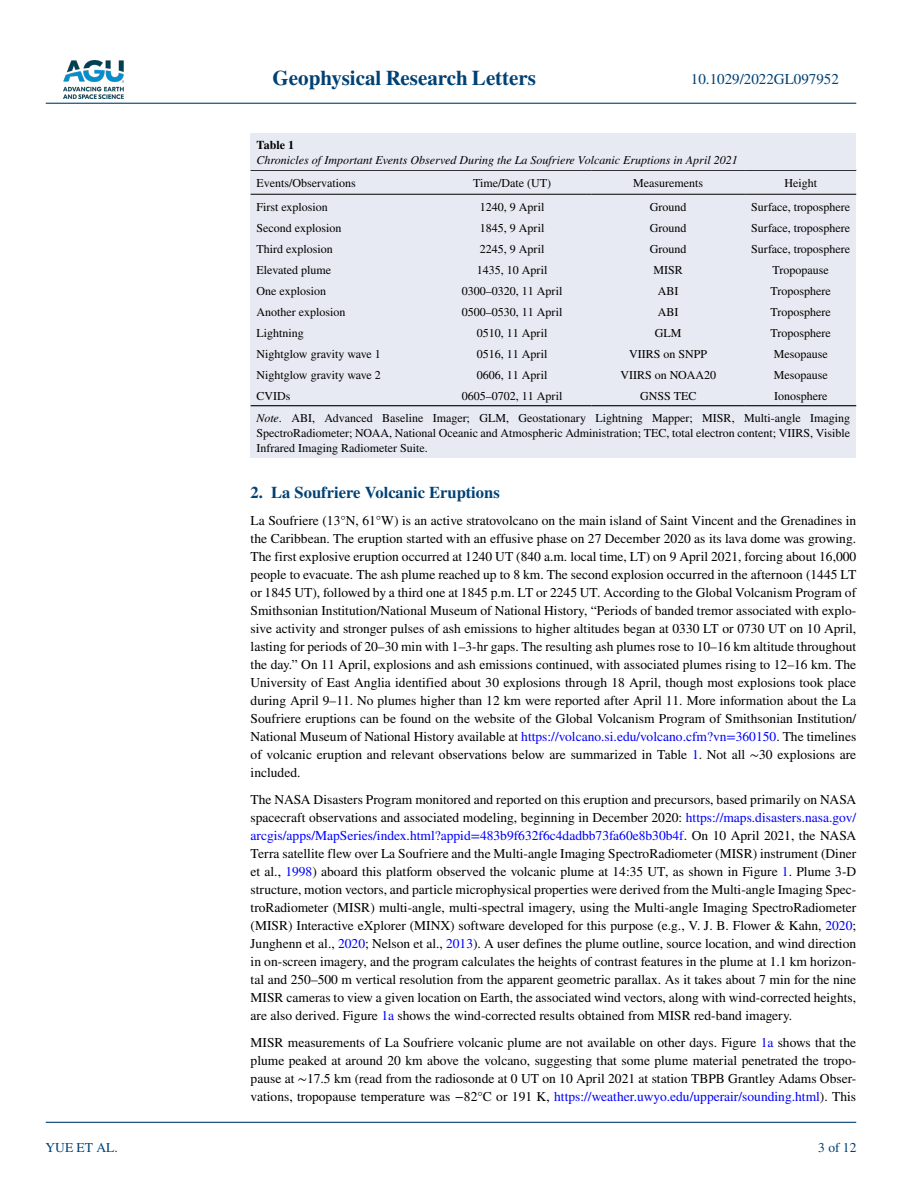
<style>
.page{position:relative;width:902px;height:1183px;background:#fff}
.page>*{position:absolute;margin:0;border:0;box-sizing:border-box;transform-origin:0 0}
.t1{font:700 21px "STIX";color:#004174}
.t2{font:700 16.5px "STIX";color:#004174}
.t3{font:15px "STIX";color:#004174}
.t4{font:13.5px/18px "STIX";color:#000;text-align:justify}
.t5{font:13.5px "STIX";color:#004174}
.t6{font:12px/22.5px "STIX";color:#000}
.t7{font:italic 12px "STIX";color:#000}
.t8{font:700 12px "STIX";color:#000}
.s1{font-style:italic}
.s2{color:#00f}
</style>
<div class="page">
<img style="left:63px;top:60px;width:60px;height:39px">
<hr style="left:46px;top:103px;width:810px;height:1px;background:#004174">
<hr style="left:46px;top:1121px;width:810px;height:1px;background:#004174">
<div style="left:250px;top:170px;width:606px;height:288px;background:#e7eaf2"></div>
<hr style="left:250px;top:170px;width:183px;height:1px;background:#000">
<hr style="left:250px;top:194px;width:183px;height:1px;background:#000">
<hr style="left:433px;top:170px;width:158px;height:1px;background:#000">
<hr style="left:433px;top:194px;width:158px;height:1px;background:#000">
<hr style="left:591px;top:170px;width:154px;height:1px;background:#000">
<hr style="left:591px;top:194px;width:154px;height:1px;background:#000">
<hr style="left:745px;top:170px;width:111px;height:1px;background:#000">
<hr style="left:745px;top:194px;width:111px;height:1px;background:#000">
<hr style="left:250px;top:405px;width:183px;height:1px;background:#000">
<hr style="left:433px;top:405px;width:158px;height:1px;background:#000">
<hr style="left:591px;top:405px;width:154px;height:1px;background:#000">
<hr style="left:745px;top:405px;width:111px;height:1px;background:#000">
<div style="left:250px;top:134px;width:606px;height:36px;background:#e7eaf2"></div>
<p class="t5" style="left:45px;top:1138px;width:74px">YUE ET AL.</p>
<h1 class="t1" style="left:272px;top:66px;width:265px">Geophysical Research Letters</h1>
<p class="t3" style="left:691px;top:69px;width:149px">10.1029/2022GL097952</p>
<p class="t8" style="left:256px;top:137px;width:39px">Table 1</p>
<p class="t7" style="left:256px;top:151px;width:482px">Chronicles of Important Events Observed During the La Soufriere Volcanic Eruptions in April 2021</p>
<p class="t6" style="left:256px;top:172px;width:101px">Events/Observations</p>
<p class="t6" style="left:473px;top:172px;width:80px">Time/Date (UT)</p>
<p class="t6" style="left:633px;top:172px;width:71px">Measurements</p>
<p class="t6" style="left:784px;top:172px;width:34px">Height</p>
<p class="t6" style="left:256px;top:196px;width:73px">First explosion</p>
<p class="t6" style="left:480px;top:196px;width:66px">1240, 9 April</p>
<p class="t6" style="left:650px;top:196px;width:38px">Ground</p>
<p class="t6" style="left:751px;top:196px;width:100px">Surface, troposphere</p>
<p class="t6" style="left:256px;top:217px;width:86px">Second explosion</p>
<p class="t6" style="left:480px;top:217px;width:66px">1845, 9 April</p>
<p class="t6" style="left:650px;top:217px;width:38px">Ground</p>
<p class="t6" style="left:751px;top:217px;width:100px">Surface, troposphere</p>
<p class="t6" style="left:256px;top:238px;width:78px">Third explosion</p>
<p class="t6" style="left:480px;top:238px;width:66px">2245, 9 April</p>
<p class="t6" style="left:650px;top:238px;width:38px">Ground</p>
<p class="t6" style="left:751px;top:238px;width:100px">Surface, troposphere</p>
<p class="t6" style="left:256px;top:259px;width:76px">Elevated plume</p>
<p class="t6" style="left:477px;top:259px;width:72px">1435, 10 April</p>
<p class="t6" style="left:653px;top:259px;width:31px">MISR</p>
<p class="t6" style="left:772px;top:259px;width:58px">Tropopause</p>
<p class="t6" style="left:256px;top:280px;width:71px">One explosion</p>
<p class="t6" style="left:462px;top:280px;width:102px">0300–0320, 11 April</p>
<p class="t6" style="left:657px;top:280px;width:22px">ABI</p>
<p class="t6" style="left:770px;top:280px;width:62px">Troposphere</p>
<p class="t6" style="left:256px;top:301px;width:90px">Another explosion</p>
<p class="t6" style="left:462px;top:301px;width:102px">0500–0530, 11 April</p>
<p class="t6" style="left:657px;top:301px;width:22px">ABI</p>
<p class="t6" style="left:770px;top:301px;width:62px">Troposphere</p>
<p class="t6" style="left:256px;top:322px;width:49px">Lightning</p>
<p class="t6" style="left:477px;top:322px;width:72px">0510, 11 April</p>
<p class="t6" style="left:654px;top:322px;width:28px">GLM</p>
<p class="t6" style="left:770px;top:322px;width:62px">Troposphere</p>
<p class="t6" style="left:256px;top:343px;width:126px">Nightglow gravity wave 1</p>
<p class="t6" style="left:477px;top:343px;width:72px">0516, 11 April</p>
<p class="t6" style="left:629px;top:343px;width:80px">VIIRS on SNPP</p>
<p class="t6" style="left:773px;top:343px;width:55px">Mesopause</p>
<p class="t6" style="left:256px;top:364px;width:126px">Nightglow gravity wave 2</p>
<p class="t6" style="left:477px;top:364px;width:72px">0606, 11 April</p>
<p class="t6" style="left:620px;top:364px;width:97px">VIIRS on NOAA20</p>
<p class="t6" style="left:773px;top:364px;width:55px">Mesopause</p>
<p class="t6" style="left:256px;top:385px;width:35px">CVIDs</p>
<p class="t6" style="left:462px;top:385px;width:102px">0605–0702, 11 April</p>
<p class="t6" style="left:640px;top:385px;width:58px">GNSS TEC</p>
<p class="t6" style="left:256px;top:385px;width:595px;text-indent:517px">Ionosphere<br><span class="s1">Note</span>. ABI, Advanced Baseline Imager; GLM, Geostationary Lightning Mapper; MISR, Multi-angle Imaging</p>
<p class="t6" style="left:256px;top:426px;width:595px;line-height:15px">SpectroRadiometer; NOAA, National Oceanic and Atmospheric Administration; TEC, total electron content; VIIRS, Visible<br>Infrared Imaging Radiometer Suite.</p>
<p class="t2" style="left:250px;top:482px;width:250px">2. La Soufriere Volcanic Eruptions</p>
<p class="t4" style="left:250px;top:512px;width:607px">La Soufriere (13°N, 61°W) is an active stratovolcano on the main island of Saint Vincent and the Grenadines in the Caribbean. The eruption started with an effusive phase on 27 December 2020 as its lava dome was growing.<br>The first explosive eruption occurred at 1240 UT (840 a.m. local time, LT) on 9 April 2021, forcing about 16,000 people to evacuate. The ash plume reached up to 8 km. The second explosion occurred in the afternoon (1445 LT or 1845 UT), followed by a third one at 1845 p.m. LT or 2245 UT. According to the Global Volcanism Program of Smithsonian Institution/National Museum of National History, “Periods of banded tremor associated with explo&shy;sive activity and stronger pulses of ash emissions to higher altitudes began at 0330 LT or 0730 UT on 10 April, lasting for periods of 20–30 min with 1–3-hr gaps. The resulting ash plumes rose to 10–16 km altitude throughout the day.” On 11 April, explosions and ash emissions continued, with associated plumes rising to 12–16 km. The University of East Anglia identified about 30 explosions through 18 April, though most explosions took place during April 9–11. No plumes higher than 12 km were reported after April 11. More information about the La Soufriere eruptions can be found on the website of the Global Volcanism Program of Smithsonian Institution/ National Museum of National History available at <span class="s2">https://volcano.si.edu/volcano.cfm?vn=360150</span>. The timelines of volcanic eruption and relevant observations below are summarized in Table <span class="s2">1</span>. Not all ∼30 explosions are included.</p>
<p class="t4" style="left:250px;top:791px;width:607px">The NASA Disasters Program monitored and reported on this eruption and precursors, based primarily on NASA spacecraft observations and associated modeling, beginning in December 2020: <span class="s2">https://maps.disasters.nasa.gov/ arcgis/apps/MapSeries/index.html?appid=483b9f632f6c4dadbb73fa60e8b30b4f</span>. On 10 April 2021, the NASA Terra satellite flew over La Soufriere and the Multi-angle Imaging SpectroRadiometer (MISR) instrument (Diner et al., <span class="s2">1998</span>) aboard this platform observed the volcanic plume at 14:35 UT, as shown in Figure <span class="s2">1</span>. Plume 3-D structure, motion vectors, and particle microphysical properties were derived from the Multi-angle Imaging Spec&shy;troRadiometer (MISR) multi-angle, multi-spectral imagery, using the Multi-angle Imaging SpectroRadiometer (MISR) Interactive eXplorer (MINX) software developed for this purpose (e.g., V. J. B. Flower &amp; Kahn, <span class="s2">2020</span>; Junghenn et al., <span class="s2">2020</span>; Nelson et al., <span class="s2">2013</span>). A user defines the plume outline, source location, and wind direction in on-screen imagery, and the program calculates the heights of contrast features in the plume at 1.1 km horizon&shy;tal and 250–500 m vertical resolution from the apparent geometric parallax. As it takes about 7 min for the nine MISR cameras to view a given location on Earth, the associated wind vectors, along with wind-corrected heights, are also derived. Figure <span class="s2">1a</span> shows the wind-corrected results obtained from MISR red-band imagery.</p>
<p class="t4" style="left:250px;top:1034px;width:607px">MISR measurements of La Soufriere volcanic plume are not available on other days. Figure <span class="s2">1a</span> shows that the plume peaked at around 20 km above the volcano, suggesting that some plume material penetrated the tropo&shy;pause at ∼17.5 km (read from the radiosonde at 0 UT on 10 April 2021 at station TBPB Grantley Adams Obser&shy;vations, tropopause temperature was −82°C or 191 K, <span class="s2">https://weather.uwyo.edu/upperair/sounding.html</span>). This</p>
<p class="t5" style="left:818px;top:1138px;width:40px">3 of 12</p>
</div>
